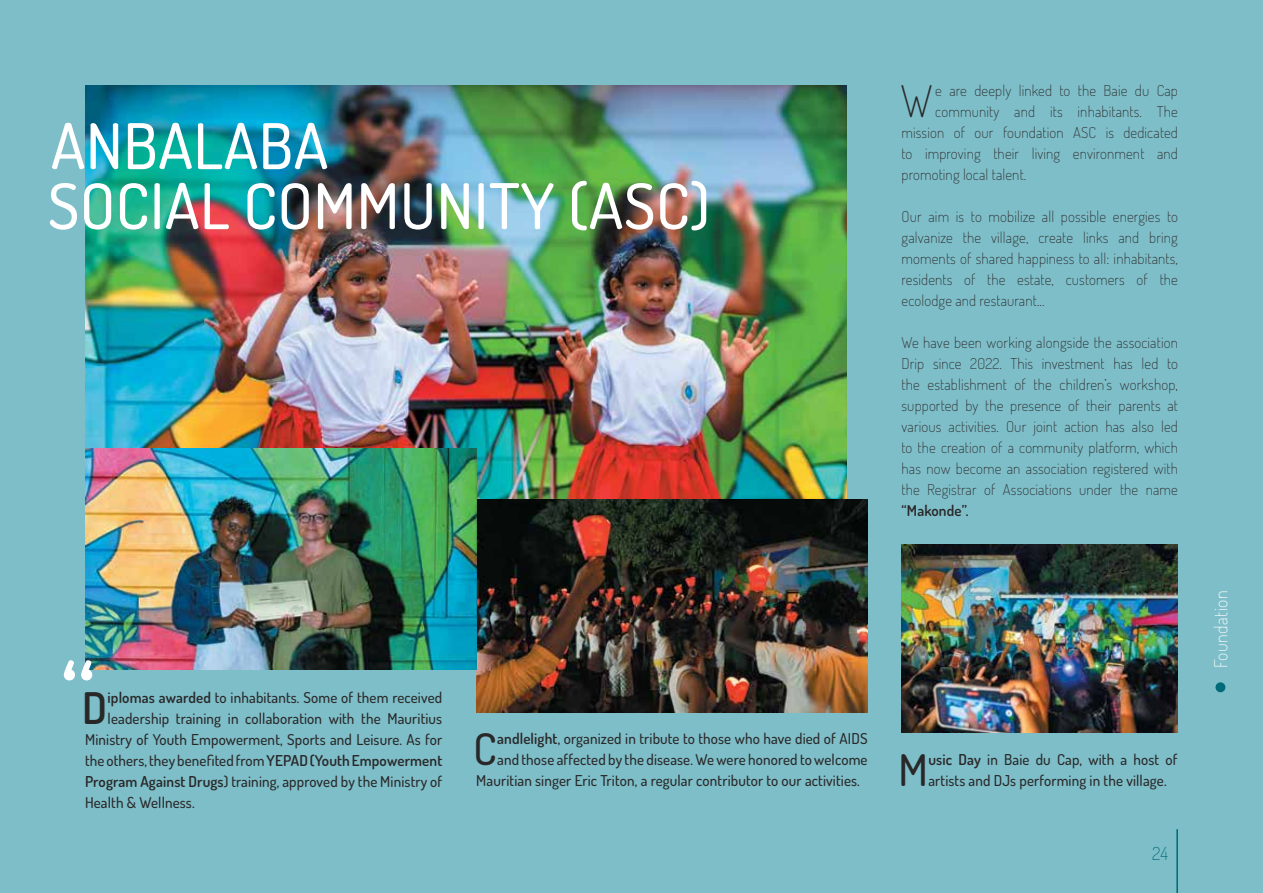
<style>
.page{position:relative;width:1263px;height:893px;background:#7ebec8}
.page>*{position:absolute;margin:0;border:0;box-sizing:border-box;transform-origin:0 0}
.t1{font:500 108px "Dosis";color:#fff}
.t2{font:500 63px/60px "Dosis";letter-spacing:.01em;color:#fff}
.t3{font:43.8px "Dosis";color:#292829}
.t4{font:500 43.65px "Dosis";color:#292829}
.t5{font:600 43.65px "Dosis";color:#292829}
.t6{font:18px "Dosis";letter-spacing:.03em;color:#fff}
.t7{font:18px "Dosis";color:#006b78}
.t8{font:15px/21px "Dosis";letter-spacing:.01em;color:#292829;text-align:justify}
.t9{font:500 15px/21px "Dosis";letter-spacing:.01em;color:#292829}
.t10{font:600 15px "Dosis";letter-spacing:.01em;color:#292829}
.s1{font-weight:600}
</style>
<div class="page">
<img style="left:85px;top:85px;width:761px;height:415px">
<img style="left:476px;top:500px;width:391px;height:212px">
<img style="left:901px;top:544px;width:276px;height:189px">
<img style="left:85px;top:449px;width:391px;height:220px">
<hr style="left:1176px;top:829px;width:2px;height:64px;background:#006b78">
<div style="left:1215px;top:682px;width:10px;height:10px;background:#006b78;border-radius:50%"></div>
<h2 class="t2" style="left:48px;top:113px;width:664px">ANBALABA<br>SOCIAL COMMUNITY (ASC)</h2>
<h3 class="t3" style="left:900px;top:71px;width:34px">W</h3>
<p class="t8" style="left:935px;top:79px;width:244px">e are deeply linked to the Baie du Cap</p>
<p class="t8" style="left:935px;top:100px;width:244px">community and its inhabitants. The</p>
<p class="t8" style="left:901px;top:121px;width:278px">mission of our foundation ASC is dedicated</p>
<p class="t8" style="left:901px;top:142px;width:278px">to improving their living environment and</p>
<p class="t8" style="left:901px;top:163px;width:126px">promoting local talent.</p>
<p class="t8" style="left:901px;top:205px;width:278px">Our aim is to mobilize all possible energies to galvanize the village, create links and bring moments of shared happiness to all: inhabitants, residents of the estate, customers of the ecolodge and restaurant...</p>
<p class="t8" style="left:901px;top:331px;width:278px">We have been working alongside the association Drip since 2022. This investment has led to the establishment of the children’s workshop, supported by the presence of their parents at various activities. Our joint action has also led to the creation of a community platform, which has now become an association registered with the Registrar of Associations under the name</p>
<p class="t10" style="left:901px;top:500px;width:68px">“Makonde”.</p>
<h1 class="t1" style="left:61px;top:626px;width:37px">“</h1>
<h3 class="t5" style="left:82px;top:678px;width:26px">D</h3>
<p class="t9" style="left:108px;top:686px;width:336px"><span class="s1">iplomas awarded</span> to inhabitants. Some of them received</p>
<p class="t9" style="left:108px;top:707px;width:336px">leadership training in collaboration with the Mauritius</p>
<p class="t9" style="left:85px;top:728px;width:359px">Ministry of Youth Empowerment, Sports and Leisure. As for</p>
<p class="t9" style="left:85px;top:749px;width:359px">the others, they benefited from <span class="s1">YEPAD (Youth Empowerment</span></p>
<p class="t9" style="left:85px;top:770px;width:359px"><span class="s1">Program Against Drugs</span>) training, approved by the Ministry of</p>
<p class="t9" style="left:85px;top:791px;width:111px">Health &amp; Wellness.</p>
<h3 class="t4" style="left:473px;top:719px;width:25px">C</h3>
<p class="t9" style="left:497px;top:727px;width:372px"><span class="s1">andlelight</span>, organized in tribute to those who have died of AIDS</p>
<p class="t9" style="left:497px;top:748px;width:372px">and those affected by the disease. We were honored to welcome</p>
<p class="t9" style="left:476px;top:769px;width:385px">Mauritian singer Eric Triton, a regular contributor to our activities.</p>
<h3 class="t4" style="left:898px;top:739px;width:31px">M</h3>
<p class="t9" style="left:928px;top:748px;width:251px"><span class="s1">usic Day</span> in Baie du Cap, with a host of artists and DJs performing in the village.</p>
<p class="t7" style="left:1152px;top:841px;width:17px">24</p>
<p class="t6" style="left:1208px;top:668px;width:79px;rotate:-90deg">Foundation</p>
</div>
